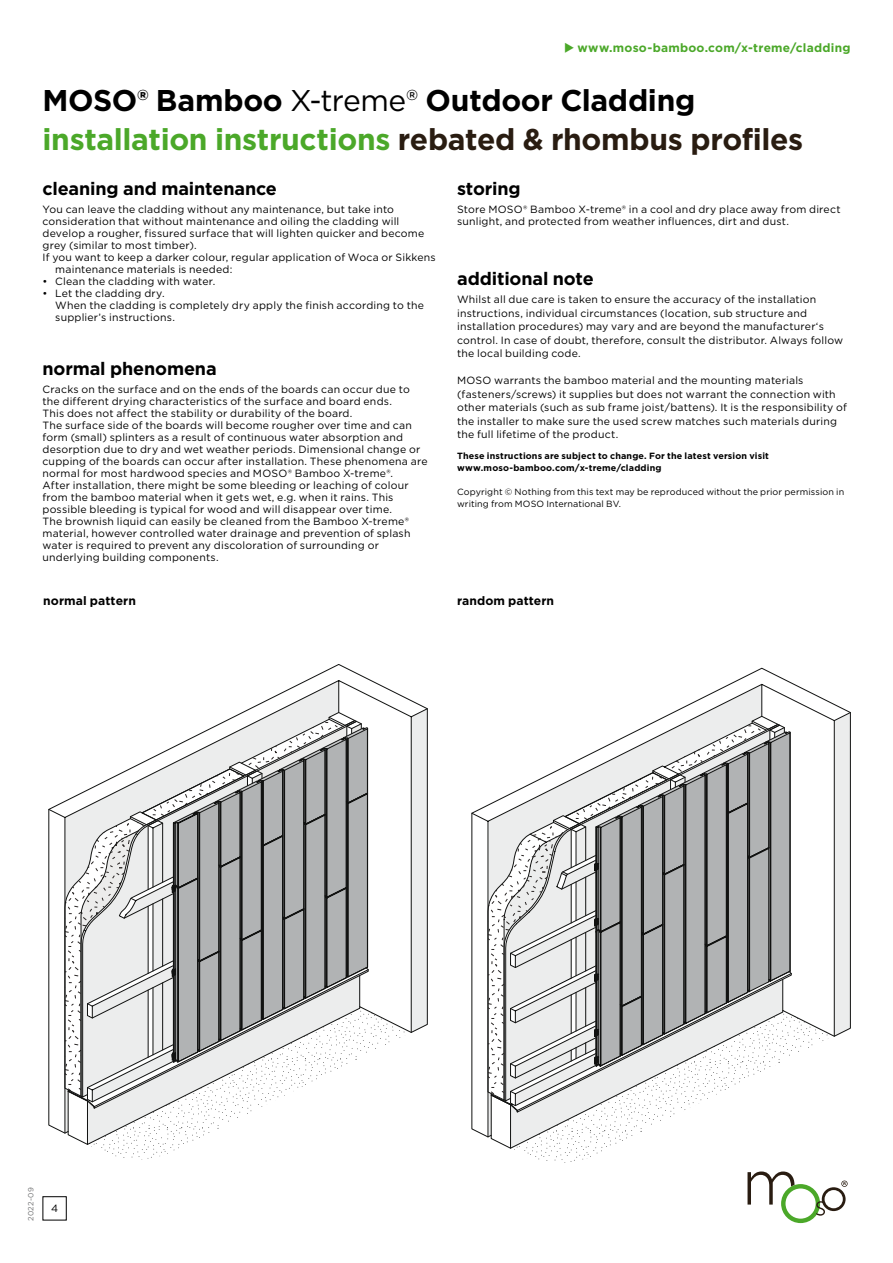
<style>
.page{position:relative;width:893px;height:1263px;background:#fff}
.page>*{position:absolute;margin:0;border:0;box-sizing:border-box;transform-origin:0 0}
.t1{font:700 30px/39px "Gotham";letter-spacing:-.01em;color:#000}
.t2{font:700 18px "Gotham";letter-spacing:-.01em;color:#000}
.t3{font:700 12.15px "Gotham";letter-spacing:.01em;color:#000}
.t4{font:700 12px "Gotham";letter-spacing:.02em;color:#4ba829}
.t5{font:10.5px/12px "Gotham";letter-spacing:.02em;color:#000}
.t6{font:9px/12px "Gotham";letter-spacing:.01em;color:#000}
.t7{font:700 9px/12px "Gotham";letter-spacing:.015em;color:#000}
.t8{font:7.5px "Gotham";letter-spacing:.03em;color:#707172}
.s1{font-weight:400}
.s2{color:#4ba829}
.s3{color:#291c11}
</style>
<div class="page">
<svg style="left:471px;top:667px;width:380px;height:470px"></svg>
<svg style="left:511px;top:1010px;width:323px;height:153px"></svg>
<svg style="left:487px;top:715px;width:305px;height:433px"></svg>
<svg style="left:48px;top:664px;width:380px;height:470px"></svg>
<svg style="left:91px;top:1007px;width:320px;height:153px"></svg>
<svg style="left:64px;top:712px;width:305px;height:433px"></svg>
<div style="left:43px;top:1196px;width:24px;height:24px;border:1px solid #000"></div>
<svg style="left:747px;top:1171px;width:101px;height:52px"></svg>
<p class="t4" style="left:564px;top:40px;width:288px">◆ www.moso-bamboo.com/x-treme/cladding</p>
<h1 class="t1" style="left:43px;top:81px;width:762px">MOSO® Bamboo <span class="s1">X-treme®</span> Outdoor Cladding <span class="s2">installation instructions</span> <span class="s3">rebated &amp; rhombus profiles</span></h1>
<h2 class="t2" style="left:43px;top:177px;width:236px">cleaning and maintenance</h2>
<p class="t5" style="left:43px;top:203px;width:353px">You can leave the cladding without any maintenance, but take into</p>
<p class="t5" style="left:43px;top:215px;width:358px">consideration that without maintenance and oiling the cladding will</p>
<p class="t5" style="left:43px;top:227px;width:383px">develop a rougher, fissured surface that will lighten quicker and become</p>
<p class="t5" style="left:43px;top:239px;width:156px">grey (similar to most timber).</p>
<p class="t5" style="left:43px;top:251px;width:395px">If you want to keep a darker colour, regular application of Woca or Sikkens</p>
<p class="t5" style="left:55px;top:263px;width:179px">maintenance materials is needed:</p>
<p class="t5" style="left:43px;top:275px;width:174px">• Clean the cladding with water.</p>
<p class="t5" style="left:55px;top:287px;width:370px;text-indent:-13px">• Let the cladding dry.<br>When the cladding is completely dry apply the finish according to the supplier’s instructions.</p>
<h2 class="t2" style="left:43px;top:357px;width:176px">normal phenomena</h2>
<p class="t5" style="left:43px;top:383px;width:387px">Cracks on the surface and on the ends of the boards can occur due to the different drying characteristics of the surface and board ends.<br>This does not affect the stability or durability of the board.<br>The surface side of the boards will become rougher over time and can form (small) splinters as a result of continuous water absorption and desorption due to dry and wet weather periods. Dimensional change or cupping of the boards can occur after installation. These phenomena are normal for most hardwood species and MOSO® Bamboo X-treme®.<br>After installation, there might be some bleeding or leaching of colour from the bamboo material when it gets wet, e.g. when it rains. This possible bleeding is typical for wood and will disappear over time.<br>The brownish liquid can easily be cleaned from the Bamboo X-treme® material, however controlled water drainage and prevention of splash water is required to prevent any discoloration of surrounding or underlying building components.</p>
<h2 class="t2" style="left:457px;top:177px;width:65px">storing</h2>
<p class="t5" style="left:457px;top:203px;width:385px">Store MOSO® Bamboo X-treme® in a cool and dry place away from direct sunlight, and protected from weather influences, dirt and dust.</p>
<h2 class="t2" style="left:457px;top:267px;width:138px">additional note</h2>
<p class="t5" style="left:457px;top:292px;width:388px;line-height:13.5px">Whilst all due care is taken to ensure the accuracy of the installation instructions, individual circumstances (location, sub structure and installation procedures) may vary and are beyond the manufacturer‘s control. In case of doubt, therefore, consult the distributor. Always follow the local building code.</p>
<p class="t5" style="left:457px;top:373px;width:391px;line-height:13.5px">MOSO warrants the bamboo material and the mounting materials (fasteners/screws) it supplies but does not warrant the connection with other materials (such as sub frame joist/battens). It is the responsibility of the installer to make sure the used screw matches such materials during the full lifetime of the product.</p>
<p class="t7" style="left:457px;top:450px;width:313px">These instructions are subject to change. For the latest version visit www.moso-bamboo.com/x-treme/cladding</p>
<p class="t6" style="left:457px;top:486px;width:389px">Copyright © Nothing from this text may be reproduced without the prior permission in writing from MOSO International BV.</p>
<p class="t3" style="left:43px;top:593px;width:94px">normal pattern</p>
<p class="t3" style="left:457px;top:593px;width:99px">random pattern</p>
<p class="t8" style="left:26px;top:1221px;width:35px;rotate:-90deg">2022-09</p>
<p class="t5" style="left:51px;top:1202px;width:9px">4</p>
</div>
